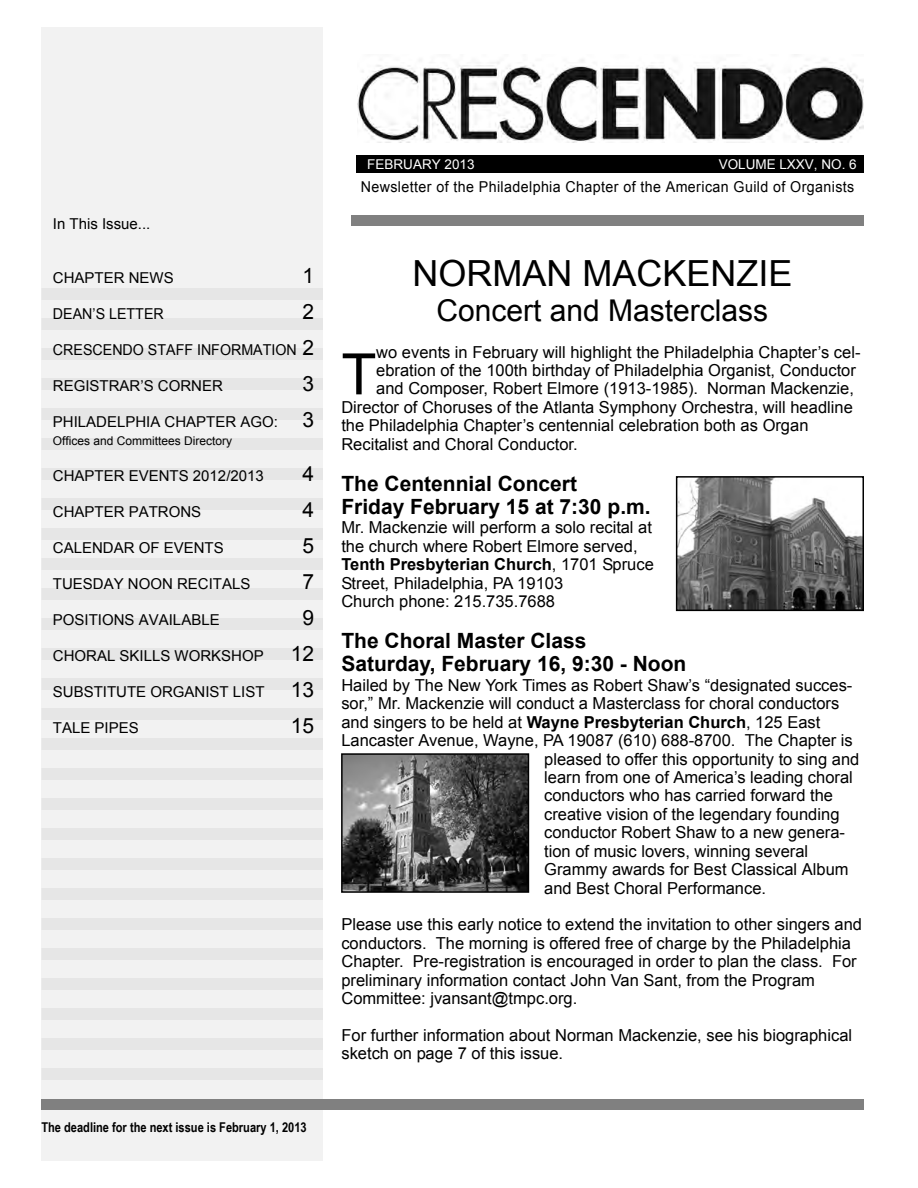
<style>
.page{position:relative;width:918px;height:1188px;background:#fff}
.page>*{position:absolute;margin:0;border:0;box-sizing:border-box;transform-origin:0 0}
.t1{font:57.15px "Arial";color:#000}
.t2{font:36px "Arial";color:#000}
.t3{font:30px "Arial";color:#000}
.t4{font:700 21px/23.4px "Arial";color:#000}
.t5{font:21px "Arial";color:#000}
.t6{font:16.5px/18.5px "Arial";color:#000}
.t7{font:15px "Arial";color:#000}
.t8{font:15px "Arial";letter-spacing:.03em;color:#000;scale:.95 1}
.t9{font:15px "Arial";color:#000;scale:.95 1}
.t10{font:700 13.5px "Arial Narrow";color:#000}
.t11{font:13.5px "Arial";color:#fff}
.t12{font:12px "Arial";color:#000}
.s1{font-size:21px}
.s2{font-weight:700}
</style>
<div class="page">
<div style="left:41px;top:27px;width:282px;height:1134px;background:#f2f2f2"></div>
<div style="left:351px;top:216px;width:513px;height:10px;background:#808080"></div>
<div style="left:41px;top:888px;width:282px;height:12px;background:#e6e6e6"></div>
<div style="left:41px;top:918px;width:282px;height:12px;background:#e6e6e6"></div>
<div style="left:41px;top:948px;width:282px;height:12px;background:#e6e6e6"></div>
<div style="left:41px;top:978px;width:282px;height:12px;background:#e6e6e6"></div>
<div style="left:41px;top:1008px;width:282px;height:12px;background:#e6e6e6"></div>
<div style="left:356px;top:155px;width:508px;height:18px;background:#000"></div>
<div style="left:41px;top:318px;width:282px;height:12px;background:#e6e6e6"></div>
<div style="left:41px;top:348px;width:282px;height:12px;background:#e6e6e6"></div>
<div style="left:41px;top:378px;width:282px;height:12px;background:#e6e6e6"></div>
<div style="left:41px;top:408px;width:282px;height:12px;background:#e6e6e6"></div>
<div style="left:41px;top:438px;width:282px;height:12px;background:#e6e6e6"></div>
<div style="left:41px;top:468px;width:282px;height:12px;background:#e6e6e6"></div>
<div style="left:41px;top:528px;width:282px;height:12px;background:#e6e6e6"></div>
<div style="left:41px;top:558px;width:282px;height:12px;background:#e6e6e6"></div>
<div style="left:41px;top:588px;width:282px;height:12px;background:#e6e6e6"></div>
<div style="left:41px;top:618px;width:282px;height:12px;background:#e6e6e6"></div>
<div style="left:41px;top:648px;width:282px;height:12px;background:#e6e6e6"></div>
<div style="left:41px;top:678px;width:282px;height:12px;background:#e6e6e6"></div>
<div style="left:41px;top:738px;width:282px;height:12px;background:#e6e6e6"></div>
<div style="left:41px;top:768px;width:282px;height:12px;background:#e6e6e6"></div>
<div style="left:41px;top:798px;width:282px;height:12px;background:#e6e6e6"></div>
<div style="left:41px;top:858px;width:282px;height:12px;background:#e6e6e6"></div>
<div style="left:41px;top:498px;width:282px;height:12px;background:#e6e6e6"></div>
<div style="left:41px;top:708px;width:282px;height:12px;background:#e6e6e6"></div>
<div style="left:41px;top:828px;width:282px;height:12px;background:#e6e6e6"></div>
<div style="left:41px;top:288px;width:282px;height:12px;background:#e6e6e6"></div>
<div style="left:41px;top:1100px;width:823px;height:10px;background:#808080"></div>
<div style="left:41px;top:1038px;width:282px;height:12px;background:#e6e6e6"></div>
<div style="left:41px;top:1068px;width:282px;height:12px;background:#e6e6e6"></div>
<img style="left:358px;top:59px;width:505px;height:83px">
<img style="left:679px;top:479px;width:182px;height:129px">
<div style="left:676px;top:476px;width:188px;height:135px;border:2px solid #000"></div>
<img style="left:344px;top:756px;width:182px;height:134px">
<div style="left:341px;top:753px;width:188px;height:140px;border:2px solid #000"></div>
<p class="t7" style="left:53px;top:216px;width:99px">In This Issue...</p>
<p class="t7" style="left:53px;top:270px;width:122px">CHAPTER NEWS</p>
<p class="t5" style="left:302px;top:264px;width:13px">1</p>
<p class="t9" style="left:53px;top:306px;width:118px">DEAN’S LETTER</p>
<p class="t5" style="left:302px;top:300px;width:13px">2</p>
<p class="t9" style="left:53px;top:342px;width:276px">CRESCENDO STAFF INFORMATION <span class="s1">2</span></p>
<p class="t7" style="left:53px;top:378px;width:172px">REGISTRAR’S CORNER</p>
<p class="t5" style="left:302px;top:372px;width:13px">3</p>
<p class="t7" style="left:53px;top:414px;width:263px">PHILADELPHIA CHAPTER AGO: <span class="s1">3</span></p>
<p class="t12" style="left:53px;top:434px;width:181px">Offices and Committees Directory</p>
<p class="t7" style="left:53px;top:468px;width:212px">CHAPTER EVENTS 2012/2013</p>
<p class="t5" style="left:302px;top:462px;width:13px">4</p>
<p class="t7" style="left:53px;top:504px;width:150px">CHAPTER PATRONS</p>
<p class="t5" style="left:302px;top:498px;width:13px">4</p>
<p class="t7" style="left:53px;top:540px;width:172px">CALENDAR OF EVENTS</p>
<p class="t5" style="left:302px;top:534px;width:13px">5</p>
<p class="t7" style="left:53px;top:576px;width:199px">TUESDAY NOON RECITALS</p>
<p class="t5" style="left:302px;top:570px;width:13px">7</p>
<p class="t7" style="left:53px;top:612px;width:168px">POSITIONS AVAILABLE</p>
<p class="t5" style="left:302px;top:606px;width:13px">9</p>
<p class="t7" style="left:53px;top:648px;width:212px">CHORAL SKILLS WORKSHOP</p>
<p class="t5" style="left:291px;top:642px;width:25px">12</p>
<p class="t7" style="left:53px;top:684px;width:263px">SUBSTITUTE ORGANIST LIST <span class="s1">13</span></p>
<p class="t7" style="left:53px;top:720px;width:87px">TALE PIPES</p>
<p class="t5" style="left:291px;top:714px;width:25px">15</p>
<p class="t10" style="left:41px;top:1119px;width:267px">The deadline for the next issue is February 1, 2013</p>
<p class="t11" style="left:367px;top:157px;width:109px">FEBRUARY 2013</p>
<p class="t11" style="left:719px;top:157px;width:140px">VOLUME LXXV, NO. 6</p>
<p class="t8" style="left:361px;top:178px;width:521px">Newsletter of the Philadelphia Chapter of the American Guild of Organists</p>
<h2 class="t2" style="left:412px;top:254px;width:382px">NORMAN MACKENZIE</h2>
<h3 class="t3" style="left:436px;top:294px;width:333px">Concert and Masterclass</h3>
<p class="t6" style="left:376px;top:343px;width:486px">wo events in February will highlight the Philadelphia Chapter’s cel-</p>
<p class="t6" style="left:376px;top:361px;width:481px">ebration of the 100th birthday of Philadelphia Organist, Conductor</p>
<p class="t6" style="left:376px;top:379px;width:479px">and Composer, Robert Elmore (1913-1985). Norman Mackenzie,</p>
<p class="t6" style="left:341px;top:398px;width:513px">Director of Choruses of the Atlanta Symphony Orchestra, will headline</p>
<p class="t6" style="left:341px;top:416px;width:469px">the Philadelphia Chapter’s centennial celebration both as Organ</p>
<p class="t6" style="left:341px;top:435px;width:238px">Recitalist and Choral Conductor.</p>
<p class="t4" style="left:341px;top:472px;width:311px">The Centennial Concert<br>Friday February 15 at 7:30 p.m.</p>
<p class="t6" style="left:341px;top:518px;width:314px">Mr. Mackenzie will perform a solo recital at the church where Robert Elmore served, <span class="s2">Tenth Presbyterian Church</span>, 1701 Spruce Street, Philadelphia, PA 19103<br>Church phone: 215.735.7688</p>
<p class="t4" style="left:341px;top:630px;width:347px">The Choral Master Class<br>Saturday, February 16, 9:30 - Noon</p>
<p class="t6" style="left:341px;top:676px;width:513px">Hailed by The New York Times as Robert Shaw’s “designated succes-</p>
<p class="t6" style="left:341px;top:694px;width:499px">sor,” Mr. Mackenzie will conduct a Masterclass for choral conductors</p>
<p class="t6" style="left:341px;top:713px;width:481px">and singers to be held at <span class="s2">Wayne Presbyterian Church</span>, 125 East</p>
<p class="t6" style="left:341px;top:731px;width:513px">Lancaster Avenue, Wayne, PA 19087 (610) 688-8700. The Chapter is</p>
<p class="t6" style="left:544px;top:750px;width:317px">pleased to offer this opportunity to sing and</p>
<p class="t6" style="left:544px;top:768px;width:310px">learn from one of America’s leading choral</p>
<p class="t6" style="left:544px;top:786px;width:290px">conductors who has carried forward the</p>
<p class="t6" style="left:544px;top:805px;width:297px">creative vision of the legendary founding</p>
<p class="t6" style="left:544px;top:823px;width:302px">conductor Robert Shaw to a new genera-</p>
<p class="t6" style="left:544px;top:842px;width:266px">tion of music lovers, winning several</p>
<p class="t6" style="left:544px;top:860px;width:306px">Grammy awards for Best Classical Album</p>
<p class="t6" style="left:544px;top:879px;width:223px">and Best Choral Performance.</p>
<p class="t6" style="left:341px;top:915px;width:522px">Please use this early notice to extend the invitation to other singers and conductors. The morning is offered free of charge by the Philadelphia Chapter. Pre-registration is encouraged in order to plan the class. For preliminary information contact John Van Sant, from the Program Committee: jvansant@tmpc.org.</p>
<p class="t6" style="left:341px;top:1026px;width:512px">For further information about Norman Mackenzie, see his biographical sketch on page 7 of this issue.</p>
<h1 class="t1" style="left:341px;top:343px;width:36px">T</h1>
</div>
